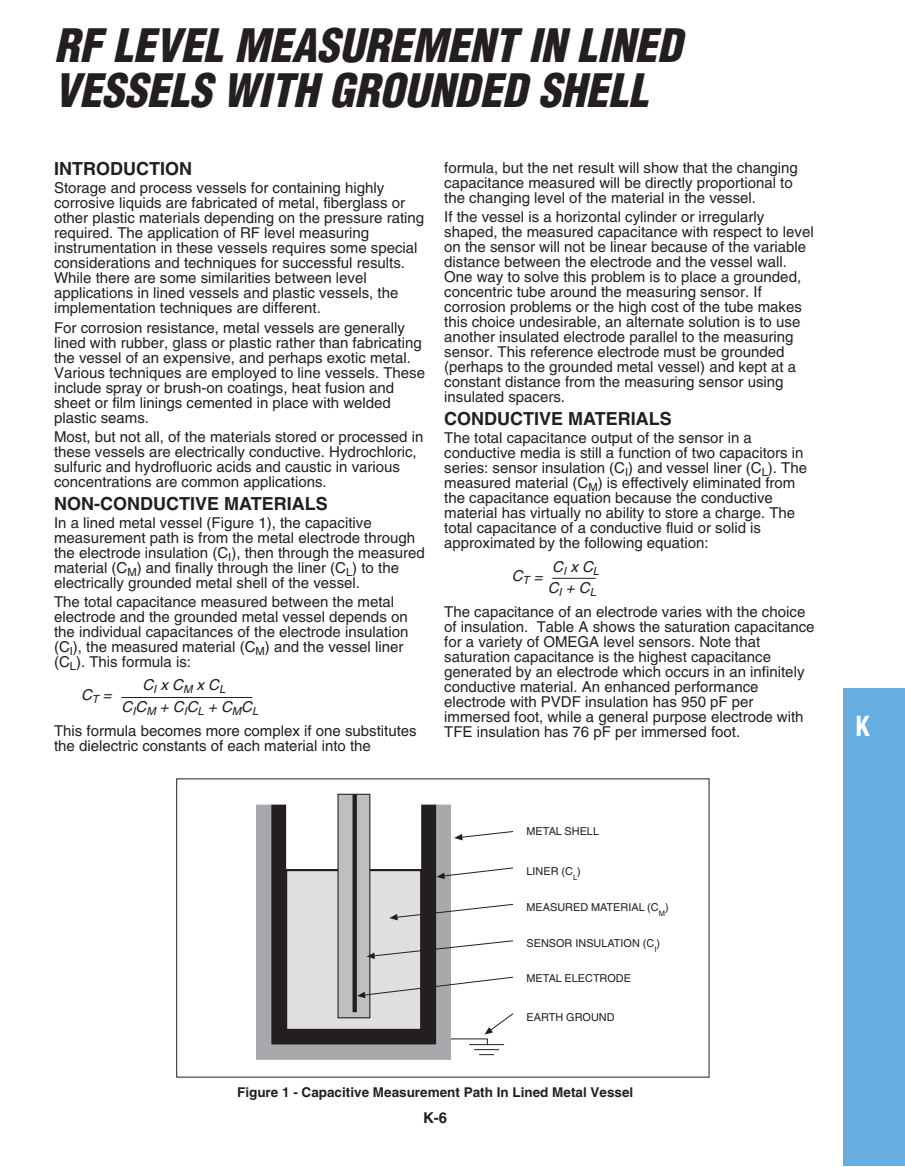
<style>
.page{position:relative;width:905px;height:1167px;background:#fff}
.page>*{position:absolute;margin:0;border:0;box-sizing:border-box;transform-origin:0 0}
.t1{font:italic 900 condensed 45px/45px "Helvetica";color:#231f1f}
.t2{font:700 condensed 27px "Helvetica";color:#fff}
.t3{font:700 18px "Helvetica";color:#231f1f}
.t4{font:15px/15px "Helvetica";color:#231f1f}
.t5{font:italic 15px/22.5px "Helvetica";color:#231f1f}
.t6{font:700 15px "Helvetica";color:#231f1f}
.t7{font:700 13.5px "Helvetica";color:#231f1f}
.t8{font:10.95px "Helvetica";color:#231f1f}
.t9{font:7.65px "Helvetica";color:#231f1f}
</style>
<div class="page">
<hr style="left:122px;top:697px;width:130px;height:1px;background:#231f1f">
<hr style="left:552px;top:578px;width:43px;height:1px;background:#231f1f">
<div style="left:256px;top:805px;width:195px;height:255px;background:#a7a9ac"></div>
<div style="left:337px;top:794px;width:33px;height:224px;background:#bfbfbf;border:1px solid #231f1f"></div>
<div style="left:352px;top:794px;width:5px;height:218px;background:#231f1f"></div>
<svg style="left:271px;top:805px;width:242px;height:250px"></svg>
<div style="left:843px;top:688px;width:61px;height:478px;background:#67ade0"></div>
<h1 class="t1" style="left:54px;top:27px;width:629px">RF LEVEL MEASUREMENT IN LINED<br>VESSELS WITH GROUNDED SHELL</h1>
<p class="t3" style="left:54px;top:162px;width:139px">INTRODUCTION</p>
<p class="t4" style="left:54px;top:182px;width:372px">Storage and process vessels for containing highly corrosive liquids are fabricated of metal, fiberglass or other plastic materials depending on the pressure rating required. The application of RF level measuring instrumentation in these vessels requires some special considerations and techniques for successful results.<br>While there are some similarities between level applications in lined vessels and plastic vessels, the implementation techniques are different.</p>
<p class="t4" style="left:54px;top:321px;width:372px">For corrosion resistance, metal vessels are generally lined with rubber, glass or plastic rather than fabricating the vessel of an expensive, and perhaps exotic metal.<br>Various techniques are employed to line vessels. These include spray or brush-on coatings, heat fusion and sheet or film linings cemented in place with welded plastic seams.</p>
<p class="t4" style="left:54px;top:431px;width:371px">Most, but not all, of the materials stored or processed in these vessels are electrically conductive. Hydrochloric, sulfuric and hydrofluoric acids and caustic in various concentrations are common applications.</p>
<p class="t3" style="left:54px;top:497px;width:275px">NON-CONDUCTIVE MATERIALS</p>
<p class="t4" style="left:54px;top:516px;width:372px">In a lined metal vessel (Figure 1), the capacitive measurement path is from the metal electrode through the electrode insulation (C<sub>I</sub>), then through the measured material (C<sub>M</sub>) and finally through the liner (C<sub>L</sub>) to the electrically grounded metal shell of the vessel.</p>
<p class="t4" style="left:54px;top:596px;width:356px">The total capacitance measured between the metal electrode and the grounded metal vessel depends on the individual capacitances of the electrode insulation (C<sub>I</sub>), the measured material (C<sub>M</sub>) and the vessel liner (C<sub>L</sub>). This formula is:</p>
<p class="t5" style="left:81px;top:685px;width:32px">C<sub>T</sub> =</p>
<p class="t5" style="left:122px;top:675px;width:138px;text-indent:21px">C<sub>I</sub> x C<sub>M</sub> x C<sub>L<br></sub>C<sub>I</sub>C<sub>M</sub> + C<sub>I</sub>C<sub>L</sub> + C<sub>M</sub>C<sub>L</sub></p>
<p class="t4" style="left:54px;top:725px;width:364px">This formula becomes more complex if one substitutes the dielectric constants of each material into the</p>
<p class="t4" style="left:444px;top:162px;width:355px">formula, but the net result will show that the changing capacitance measured will be directly proportional to the changing level of the material in the vessel.</p>
<p class="t4" style="left:444px;top:211px;width:371px">If the vessel is a horizontal cylinder or irregularly shaped, the measured capacitance with respect to level on the sensor will not be linear because of the variable distance between the electrode and the vessel wall.<br>One way to solve this problem is to place a grounded, concentric tube around the measuring sensor. If corrosion problems or the high cost of the tube makes this choice undesirable, an alternate solution is to use another insulated electrode parallel to the measuring sensor. This reference electrode must be grounded (perhaps to the grounded metal vessel) and kept at a constant distance from the measuring sensor using insulated spacers.</p>
<p class="t3" style="left:444px;top:412px;width:229px">CONDUCTIVE MATERIALS</p>
<p class="t4" style="left:444px;top:432px;width:364px">The total capacitance output of the sensor in a conductive media is still a function of two capacitors in series: sensor insulation (C<sub>I</sub>) and vessel liner (C<sub>L</sub>). The measured material (C<sub>M</sub>) is effectively eliminated from the capacitance equation because the conductive material has virtually no ability to store a charge. The total capacitance of a conductive fluid or solid is approximated by the following equation:</p>
<p class="t5" style="left:511px;top:567px;width:32px">C<sub>T</sub> =</p>
<p class="t5" style="left:547px;top:558px;width:53px;line-height:21px;text-align:center">C<sub>I</sub> x C<sub>L<br></sub>C<sub>I</sub> + C<sub>L</sub></p>
<p class="t4" style="left:444px;top:606px;width:372px">The capacitance of an electrode varies with the choice of insulation. Table A shows the saturation capacitance for a variety of OMEGA level sensors. Note that saturation capacitance is the highest capacitance generated by an electrode which occurs in an infinitely conductive material. An enhanced performance electrode with PVDF insulation has 950 pF per immersed foot, while a general purpose electrode with TFE insulation has 76 pF per immersed foot.</p>
<p class="t8" style="left:526px;top:827px;width:74px">METAL SHELL</p>
<p class="t8" style="left:526px;top:867px;width:56px">LINER (C )</p>
<p class="t9" style="left:573px;top:874px;width:6px">L</p>
<p class="t8" style="left:526px;top:903px;width:134px">MEASURED MATERIAL (C</p>
<p class="t8" style="left:665px;top:903px;width:5px">)</p>
<p class="t9" style="left:658px;top:910px;width:8px">M</p>
<p class="t8" style="left:526px;top:939px;width:135px">SENSOR INSULATION (C )</p>
<p class="t9" style="left:654px;top:946px;width:4px">I</p>
<p class="t8" style="left:526px;top:974px;width:106px">METAL ELECTRODE</p>
<p class="t8" style="left:526px;top:1013px;width:89px">EARTH GROUND</p>
<p class="t7" style="left:237px;top:1087px;width:398px">Figure 1 - Capacitive Measurement Path In Lined Metal Vessel</p>
<p class="t6" style="left:423px;top:1112px;width:26px">K-6</p>
<h2 class="t2" style="left:855px;top:716px;width:17px">K</h2>
</div>
